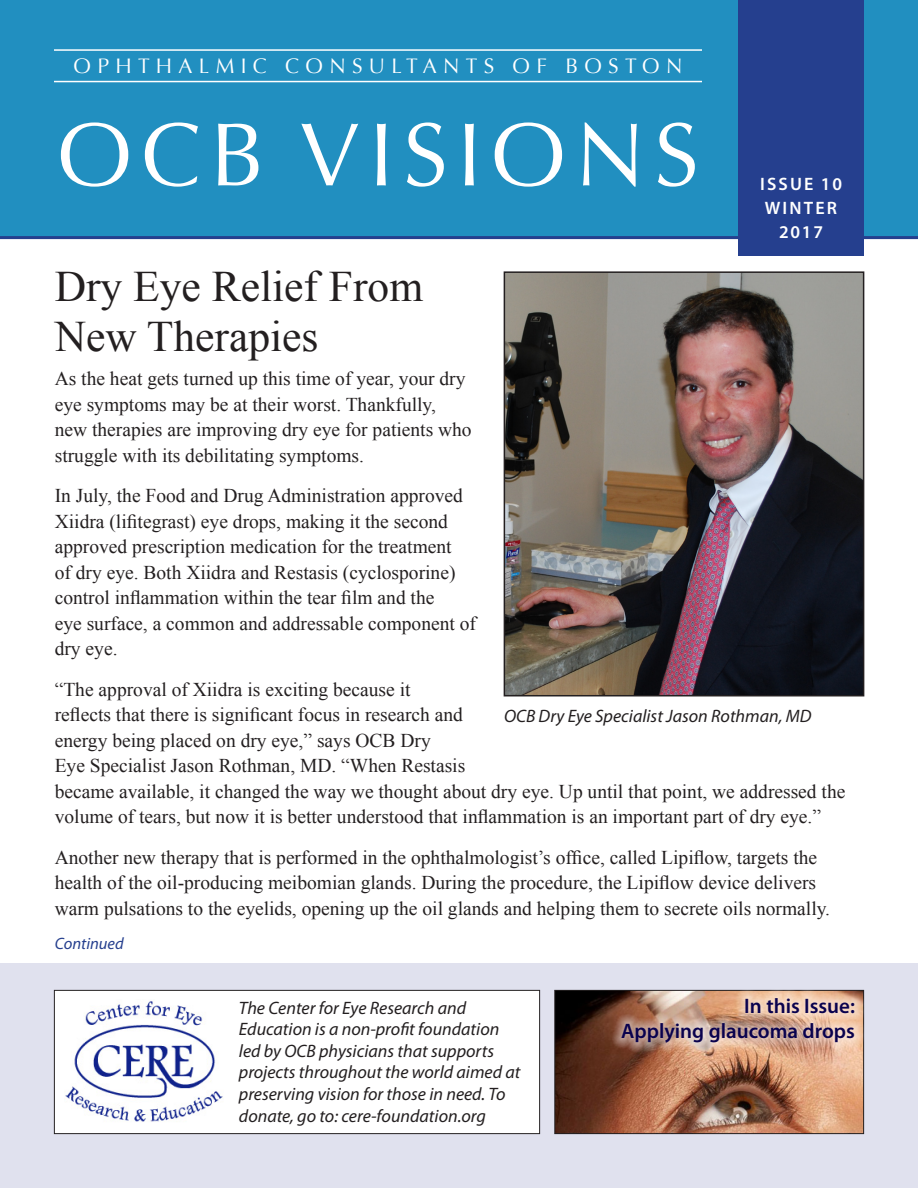
<style>
.page{position:relative;width:918px;height:1188px;background:#fff}
.page>*{position:absolute;margin:0;border:0;box-sizing:border-box;transform-origin:0 0}
.banner{font:90px "Optima";letter-spacing:.1em;color:#fff}
.sserif_head{font:43.5px/49.9px "Times New Roman";color:#231f20}
.page_teaser{font:600 21px "Myriad Pro";color:#0a024e}
.type-banner-small{font:21px "Optima";letter-spacing:.3em;color:#fff}
.body_text{font:19.5px/25.5px "Times New Roman";color:#231f20}
.t1{font:italic 18px/21.6px "Myriad Pro";color:#231f20}
.issue_number{font:600 18px/24px "Myriad Pro";letter-spacing:.12em;color:#fff;text-align:center}
.continued{font:italic 16.5px "Myriad Pro";color:#253f8e}
</style>
<div class="page">
<div style="left:0;top:963px;width:918px;height:225px;background:#e0e1ee"></div>
<div style="left:54px;top:990px;width:486px;height:144px;background:#fff"></div>
<div style="left:54px;top:990px;width:486px;height:144px;border:1px solid #231f20"></div>
<div style="left:0;top:0;width:918px;height:239px;background:#218fc0"></div>
<hr style="left:54px;top:49px;width:648px;height:2px;background:#fff">
<hr style="left:54px;top:81px;width:648px;height:1px;background:#fff">
<div style="left:738px;top:0;width:126px;height:256px;background:#253f8e"></div>
<img style="left:65px;top:1001px;width:158px;height:121px">
<img style="left:556px;top:992px;width:306px;height:140px">
<div style="left:554px;top:990px;width:310px;height:144px;border:1px solid #231f20"></div>
<svg style="left:611px;top:989px;width:254px;height:64px;background:#cca58f"></svg>
<img style="left:507px;top:274px;width:354px;height:419px">
<div style="left:504px;top:271px;width:360px;height:425px;border:2px solid #231f20"></div>
<p class="type-banner-small" style="left:74px;top:54px;width:610px">OPHTHALMIC CONSULTANTS OF BOSTON</p>
<p class="banner" style="left:57px;top:103px;width:643px">OCB VISIONS</p>
<p class="issue_number" style="left:760px;top:171px;width:83px">ISSUE 10</p>
<p class="issue_number" style="left:765px;top:195px;width:74px">WINTER<br>2017</p>
<p class="sserif_head" style="left:55px;top:261px;width:370px">Dry Eye Relief From<br>New Therapies</p>
<p class="body_text" style="left:55px;top:366px;width:418px">As the heat gets turned up this time of year, your dry eye symptoms may be at their worst. Thankfully, new therapies are improving dry eye for patients who struggle with its debilitating symptoms.</p>
<p class="body_text" style="left:55px;top:483px;width:423px">In July, the Food and Drug Administration approved Xiidra (lifitegrast) eye drops, making it the second approved prescription medication for the treatment<br>of dry eye. Both Xiidra and Restasis (cyclosporine) control inflammation within the tear film and the<br>eye surface, a common and addressable component of dry eye.</p>
<p class="body_text" style="left:55px;top:676px;width:792px">“The approval of Xiidra is exciting because it<br>reflects that there is significant focus in research and<br>energy being placed on dry eye,” says OCB Dry<br>Eye Specialist Jason Rothman, MD. “When Restasis<br>became available, it changed the way we thought about dry eye. Up until that point, we addressed the volume of tears, but now it is better understood that inflammation is an important part of dry eye.”</p>
<p class="body_text" style="left:55px;top:844px;width:777px">Another new therapy that is performed in the ophthalmologist’s office, called Lipiflow, targets the health of the oil-producing meibomian glands. During the procedure, the Lipiflow device delivers warm pulsations to the eyelids, opening up the oil glands and helping them to secrete oils normally.</p>
<p class="continued" style="left:55px;top:933px;width:70px">Continued</p>
<p class="t1" style="left:504px;top:705px;width:309px">OCB Dry Eye Specialist Jason Rothman, MD</p>
<p class="t1" style="left:239px;top:996px;width:283px">The Center for Eye Research and Education is a non-profit foundation led by OCB physicians that supports projects throughout the world aimed at preserving vision for those in need. To donate, go to: cere-foundation.org</p>
<p class="page_teaser" style="left:744px;top:993px;width:112px">In this Issue:</p>
<p class="page_teaser" style="left:621px;top:1018px;width:235px">Applying glaucoma drops</p>
</div>
